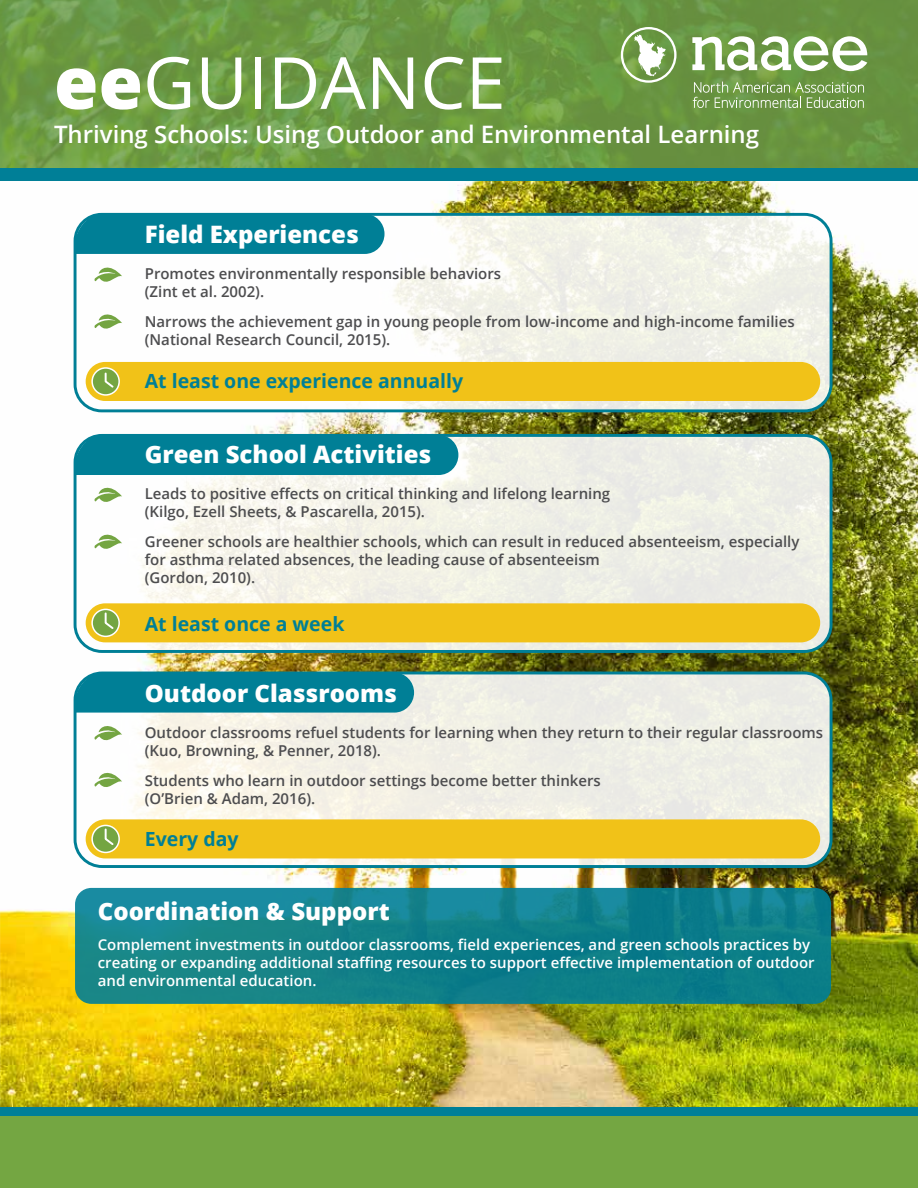
<style>
.page{position:relative;width:918px;height:1188px;background:#fff}
.page>*{position:absolute;margin:0;border:0;box-sizing:border-box;transform-origin:0 0}
.t1{font:72px "Open Sans";color:#fff}
.t2{font:800 24px "Open Sans";color:#fff}
.t3{font:600 24px "Open Sans";color:#fff}
.t4{font:700 19.5px "Open Sans";color:#007f96}
.t5{font:600 15px/18px "Open Sans";color:#4d4d4f}
.t6{font:600 15px/18px "Open Sans";color:#fff}
.s1{font-weight:800}
</style>
<div class="page">
<img style="left:0;top:180px;width:918px;height:927px">
<svg style="left:0;top:0;width:918px;height:168px;background:#6b9843"></svg>
<div style="left:0;top:168px;width:918px;height:12px;background:#007f97"></div>
<div style="left:0;top:1115px;width:918px;height:73px;background:#74a642"></div>
<div style="left:0;top:1107px;width:918px;height:8px;background:#007f97"></div>
<svg style="left:75px;top:888px;width:756px;height:116px;background:#11818c"></svg>
<div style="left:75px;top:214px;width:756px;height:197px;background:linear-gradient(to right,#fff,#eeeee3);border-radius:27px"></div>
<div style="left:74px;top:213px;width:759px;height:199px;border:3px solid #007f96;border-radius:27px"></div>
<div style="left:86px;top:362px;width:734px;height:39px;background:#f1c218;border-radius:19px"></div>
<div style="left:75px;top:214px;width:310px;height:40px;background:#007f96"></div>
<div style="left:92px;top:368px;width:27px;height:27px;background:#74a542;border-radius:50%"></div>
<div style="left:91px;top:367px;width:29px;height:29px;border:2px solid #fff;border-radius:50%"></div>
<svg style="left:104px;top:372px;width:11px;height:16px"></svg>
<svg style="left:94px;top:262px;width:28px;height:26px"></svg>
<svg style="left:94px;top:309px;width:28px;height:26px"></svg>
<div style="left:75px;top:435px;width:756px;height:216px;background:linear-gradient(to right,#fdfbf5,#e9eae0);border-radius:27px"></div>
<div style="left:74px;top:434px;width:759px;height:219px;border:3px solid #007f96;border-radius:27px"></div>
<div style="left:86px;top:603px;width:734px;height:39px;background:#f1c218;border-radius:19px"></div>
<div style="left:92px;top:609px;width:27px;height:27px;background:#74a542;border-radius:50%"></div>
<div style="left:91px;top:609px;width:29px;height:28px;border:2px solid #fff;border-radius:50%"></div>
<svg style="left:104px;top:611px;width:11px;height:18px"></svg>
<div style="left:75px;top:435px;width:383px;height:40px;background:#007f96"></div>
<svg style="left:94px;top:482px;width:28px;height:27px"></svg>
<svg style="left:94px;top:529px;width:28px;height:26px"></svg>
<svg style="left:75px;top:673px;width:756px;height:194px;background:#f2f0e7"></svg>
<div style="left:74px;top:672px;width:759px;height:196px;border:3px solid #007f96;border-radius:27px"></div>
<div style="left:75px;top:673px;width:339px;height:40px;background:#007f96"></div>
<div style="left:86px;top:819px;width:734px;height:39px;background:#f1c218;border-radius:19px"></div>
<div style="left:92px;top:825px;width:27px;height:27px;background:#74a542;border-radius:50%"></div>
<div style="left:91px;top:825px;width:29px;height:28px;border:2px solid #fff;border-radius:50%"></div>
<svg style="left:104px;top:828px;width:11px;height:17px"></svg>
<svg style="left:94px;top:720px;width:28px;height:27px"></svg>
<svg style="left:94px;top:767px;width:28px;height:27px"></svg>
<svg style="left:621px;top:27px;width:56px;height:56px"></svg>
<svg style="left:692px;top:36px;width:175px;height:35px"></svg>
<svg style="left:693px;top:82px;width:171px;height:26px;background:#84a864"></svg>
<h1 class="t1" style="left:54px;top:33px;width:453px"><span class="s1">ee</span>GUIDANCE</h1>
<h2 class="t3" style="left:54px;top:117px;width:707px">Thriving Schools: Using Outdoor and Environmental Learning</h2>
<h2 class="t2" style="left:145px;top:216px;width:216px">Field Experiences</h2>
<p class="t5" style="left:145px;top:264px;width:358px">Promotes environmentally responsible behaviors (Zint et al. 2002).</p>
<p class="t5" style="left:145px;top:312px;width:651px">Narrows the achievement gap in young people from low-income and high-income families (National Research Council, 2015).</p>
<h3 class="t4" style="left:145px;top:368px;width:320px">At least one experience annually</h3>
<h2 class="t2" style="left:145px;top:437px;width:288px">Green School Activities</h2>
<p class="t5" style="left:145px;top:485px;width:467px">Leads to positive effects on critical thinking and lifelong learning (Kilgo, Ezell Sheets, &amp; Pascarella, 2015).</p>
<p class="t5" style="left:145px;top:533px;width:656px">Greener schools are healthier schools, which can result in reduced absenteeism, especially for asthma related absences, the leading cause of absenteeism<br>(Gordon, 2010).</p>
<h3 class="t4" style="left:145px;top:611px;width:201px">At least once a week</h3>
<h2 class="t2" style="left:145px;top:675px;width:254px">Outdoor Classrooms</h2>
<p class="t5" style="left:145px;top:723px;width:680px">Outdoor classrooms refuel students for learning when they return to their regular classrooms (Kuo, Browning, &amp; Penner, 2018).</p>
<p class="t5" style="left:145px;top:771px;width:458px">Students who learn in outdoor settings become better thinkers (O’Brien &amp; Adam, 2016).</p>
<h3 class="t4" style="left:145px;top:825px;width:95px">Every day</h3>
<h2 class="t2" style="left:98px;top:893px;width:293px">Coordination &amp; Support</h2>
<p class="t6" style="left:98px;top:935px;width:718px">Complement investments in outdoor classrooms, field experiences, and green schools practices by creating or expanding additional staffing resources to support effective implementation of outdoor and environmental education.</p>
</div>
